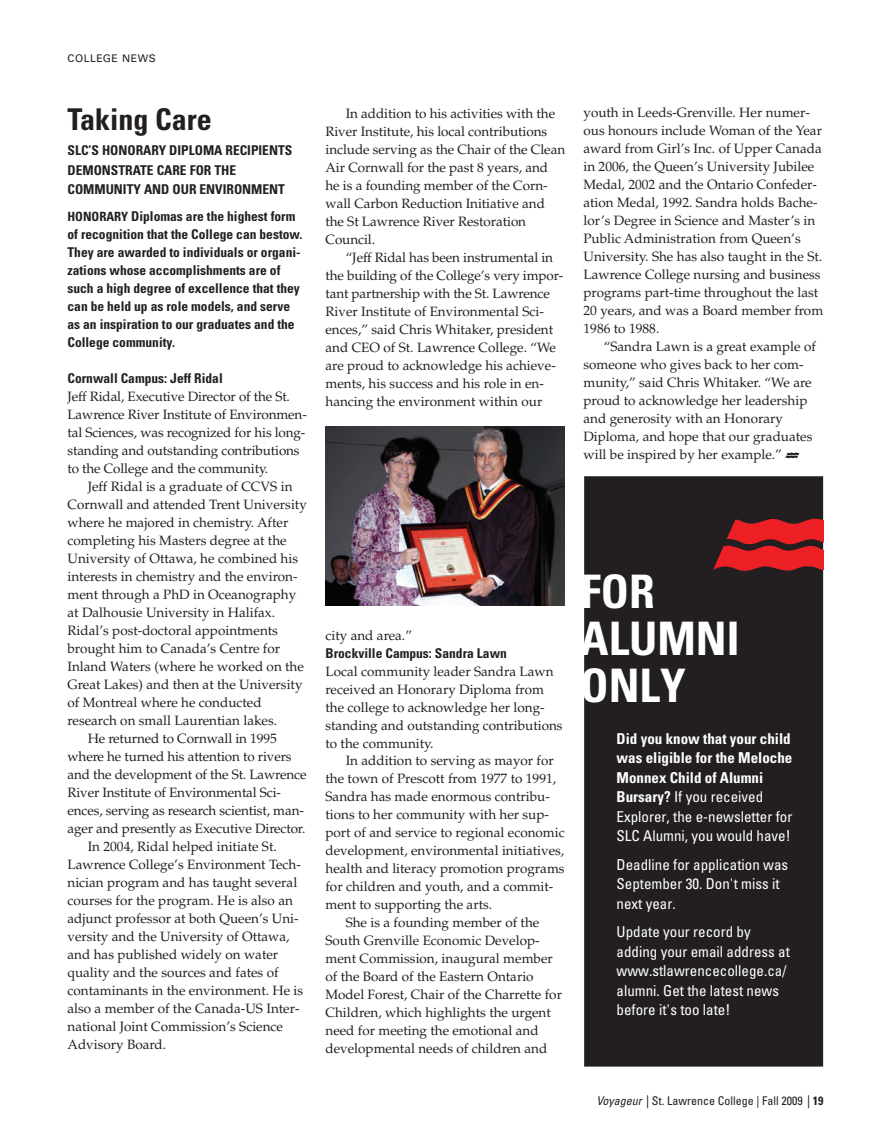
<style>
.page{position:relative;width:891px;height:1134px;background:#fff}
.page>*{position:absolute;margin:0;border:0;box-sizing:border-box;transform-origin:0 0}
.t1{font:700 condensed 46.2px/47.1px "Univers LT Std";color:#fff}
.t2{font:700 condensed 30px "Univers LT Std";color:#231f20}
.t3{font:condensed 15px/19.5px "Univers LT Std";color:#fff}
.t4{font:700 condensed 15px/19.5px "Univers LT Std";color:#fff}
.t5{font:13.5px/18px "Palatino LT Std";color:#231f20}
.t6{font:700 condensed 13.5px/18px "Univers LT Std";color:#231f20}
.t7{font:condensed 12px "Univers LT Std";color:#231f20}
.t8{font:10.5px "Univers LT Std";letter-spacing:.05em;color:#231f20}
.s1{font-size:12.75px}
.s2{font-weight:400}
.s3{font-style:italic}
.s4{font-weight:700}
</style>
<div class="page">
<svg style="left:785px;top:453px;width:14px;height:6px"></svg>
<img style="left:325px;top:427px;width:240px;height:179px">
<div style="left:585px;top:477px;width:237px;height:589px;background:#231f20"></div>
<div style="left:584px;top:476px;width:239px;height:590px;border:1px solid #231f20"></div>
<svg style="left:713px;top:519px;width:110px;height:55px"></svg>
<p class="t8" style="left:68px;top:54px;width:90px">COLLEGE NEWS</p>
<h2 class="t2" style="left:68px;top:108px;width:146px">Taking Care</h2>
<p class="t6" style="left:68px;top:142px;width:226px;line-height:19.5px">SLC’S HONORARY DIPLOMA RECIPIENTS<br>DEMONSTRATE CARE FOR THE<br>COMMUNITY AND OUR ENVIRONMENT</p>
<p class="t6" style="left:68px;top:209px;width:237px"><span class="s1">HONORARY</span> Diplomas are the highest form of recognition that the College can bestow.<br>They are awarded to individuals or organi&shy;zations whose accomplishments are of such a high degree of excellence that they can be held up as role models, and serve as an inspiration to our graduates and the College community.</p>
<p class="t6" style="left:68px;top:371px;width:157px">Cornwall Campus: Jeff Ridal</p>
<p class="t5" style="left:68px;top:389px;width:241px">Jeff Ridal, Executive Director of the St.<br>Lawrence River Institute of Environmen&shy;tal Sciences, was recognized for his long&shy;standing and outstanding contributions to the College and the community.</p>
<p class="t5" style="left:88px;top:479px;width:206px">Jeff Ridal is a graduate of CCVS in</p>
<p class="t5" style="left:68px;top:497px;width:241px">Cornwall and attended Trent University</p>
<p class="t5" style="left:68px;top:515px;width:222px">where he majored in chemistry. After</p>
<p class="t5" style="left:68px;top:533px;width:221px">completing his Masters degree at the</p>
<p class="t5" style="left:68px;top:551px;width:232px">University of Ottawa, he combined his</p>
<p class="t5" style="left:68px;top:569px;width:232px">interests in chemistry and the environ-</p>
<p class="t5" style="left:68px;top:587px;width:230px">ment through a PhD in Oceanography</p>
<p class="t5" style="left:68px;top:605px;width:209px">at Dalhousie University in Halifax.</p>
<p class="t5" style="left:68px;top:623px;width:212px">Ridal’s post-doctoral appointments</p>
<p class="t5" style="left:68px;top:641px;width:214px">brought him to Canada’s Centre for</p>
<p class="t5" style="left:68px;top:659px;width:238px">Inland Waters (where he worked on the</p>
<p class="t5" style="left:68px;top:677px;width:237px">Great Lakes) and then at the University</p>
<p class="t5" style="left:68px;top:695px;width:196px">of Montreal where he conducted</p>
<p class="t5" style="left:68px;top:713px;width:211px">research on small Laurentian lakes.</p>
<p class="t5" style="left:88px;top:731px;width:191px">He returned to Cornwall in 1995</p>
<p class="t5" style="left:68px;top:749px;width:226px">where he turned his attention to rivers</p>
<p class="t5" style="left:68px;top:767px;width:241px">and the development of the St. Lawrence</p>
<p class="t5" style="left:68px;top:785px;width:215px">River Institute of Environmental Sci-</p>
<p class="t5" style="left:68px;top:803px;width:238px">ences, serving as research scientist, man-</p>
<p class="t5" style="left:68px;top:821px;width:240px">ager and presently as Executive Director.</p>
<p class="t5" style="left:88px;top:839px;width:191px">In 2004, Ridal helped initiate St.</p>
<p class="t5" style="left:68px;top:857px;width:235px">Lawrence College’s Environment Tech-</p>
<p class="t5" style="left:68px;top:875px;width:231px">nician program and has taught several</p>
<p class="t5" style="left:68px;top:893px;width:227px">courses for the program. He is also an</p>
<p class="t5" style="left:68px;top:911px;width:233px">adjunct professor at both Queen’s Uni-</p>
<p class="t5" style="left:68px;top:929px;width:224px">versity and the University of Ottawa,</p>
<p class="t5" style="left:68px;top:947px;width:212px">and has published widely on water</p>
<p class="t5" style="left:68px;top:965px;width:213px">quality and the sources and fates of</p>
<p class="t5" style="left:68px;top:983px;width:237px">contaminants in the environment. He is</p>
<p class="t5" style="left:68px;top:1001px;width:234px">also a member of the Canada-US Inter-</p>
<p class="t5" style="left:68px;top:1019px;width:217px">national Joint Commission’s Science</p>
<p class="t5" style="left:68px;top:1037px;width:100px">Advisory Board.</p>
<p class="t5" style="left:326px;top:106px;width:241px;text-indent:20px">In addition to his activities with the River Institute, his local contributions include serving as the Chair of the Clean Air Cornwall for the past 8 years, and he is a founding member of the Corn&shy;wall Carbon Reduction Initiative and the St Lawrence River Restoration Council.</p>
<p class="t5" style="left:326px;top:250px;width:239px;text-indent:20px">“Jeff Ridal has been instrumental in the building of the College’s very impor&shy;tant partnership with the St. Lawrence River Institute of Environmental Sci&shy;ences,” said Chris Whitaker, president and CEO of St. Lawrence College. “We are proud to acknowledge his achieve&shy;ments, his success and his role in en&shy;hancing the environment within our</p>
<p class="t5" style="left:584px;top:105px;width:241px">youth in Leeds-Grenville. Her numer&shy;ous honours include Woman of the Year award from Girl’s Inc. of Upper Canada in 2006, the Queen’s University Jubilee Medal, 2002 and the Ontario Confeder&shy;ation Medal, 1992. Sandra holds Bache&shy;lor’s Degree in Science and Master’s in Public Administration from Queen’s University. She has also taught in the St.<br>Lawrence College nursing and business programs part-time throughout the last 20 years, and was a Board member from 1986 to 1988.</p>
<p class="t5" style="left:584px;top:339px;width:234px;text-indent:20px">“Sandra Lawn is a great example of someone who gives back to her com&shy;munity,” said Chris Whitaker. “We are proud to acknowledge her leadership and generosity with an Honorary Diploma, and hope that our graduates will be inspired by her example.”</p>
<p class="t5" style="left:326px;top:628px;width:88px">city and area.”</p>
<p class="t6" style="left:326px;top:645px;width:183px">Brockville Campus: Sandra Lawn</p>
<p class="t5" style="left:326px;top:663px;width:239px">Local community leader Sandra Lawn received an Honorary Diploma from the college to acknowledge her long&shy;standing and outstanding contributions to the community.</p>
<p class="t5" style="left:346px;top:753px;width:210px">In addition to serving as mayor for</p>
<p class="t5" style="left:326px;top:771px;width:232px">the town of Prescott from 1977 to 1991,</p>
<p class="t5" style="left:326px;top:789px;width:226px">Sandra has made enormous contribu-</p>
<p class="t5" style="left:326px;top:807px;width:225px">tions to her community with her sup-</p>
<p class="t5" style="left:326px;top:825px;width:241px">port of and service to regional economic</p>
<p class="t5" style="left:326px;top:843px;width:240px">development, environmental initiatives,</p>
<p class="t5" style="left:326px;top:861px;width:241px">health and literacy promotion programs</p>
<p class="t5" style="left:326px;top:879px;width:229px">for children and youth, and a commit-</p>
<p class="t5" style="left:326px;top:897px;width:168px">ment to supporting the arts.</p>
<p class="t5" style="left:346px;top:915px;width:195px">She is a founding member of the</p>
<p class="t5" style="left:326px;top:933px;width:216px">South Grenville Economic Develop-</p>
<p class="t5" style="left:326px;top:951px;width:229px">ment Commission, inaugural member</p>
<p class="t5" style="left:326px;top:969px;width:210px">of the Board of the Eastern Ontario</p>
<p class="t5" style="left:326px;top:987px;width:238px">Model Forest, Chair of the Charrette for</p>
<p class="t5" style="left:326px;top:1005px;width:227px">Children, which highlights the urgent</p>
<p class="t5" style="left:326px;top:1023px;width:215px">need for meeting the emotional and</p>
<p class="t5" style="left:326px;top:1041px;width:223px">developmental needs of children and</p>
<h1 class="t1" style="left:580px;top:572px;width:161px">FOR<br>ALUMNI<br>ONLY</h1>
<p class="t4" style="left:617px;top:730px;width:177px">Did you know that your child was eligible for the Meloche<br>Monnex Child of Alumni<br>Bursary? <span class="s2">If you received<br>Explorer, the e-newsletter for<br>SLC Alumni, you would have!</span></p>
<p class="t3" style="left:617px;top:856px;width:173px">Deadline for application was<br>September 30. Don't miss it next year.</p>
<p class="t3" style="left:617px;top:924px;width:175px">Update your record by adding your email address at www.stlawrencecollege.ca/ alumni. Get the latest news before it's too late!</p>
<p class="t7" style="left:596px;top:1097px;width:229px"><span class="s3">Voyageur |</span> St. Lawrence College | Fall 2009 <span class="s3">|</span> <span class="s4">19</span></p>
</div>
